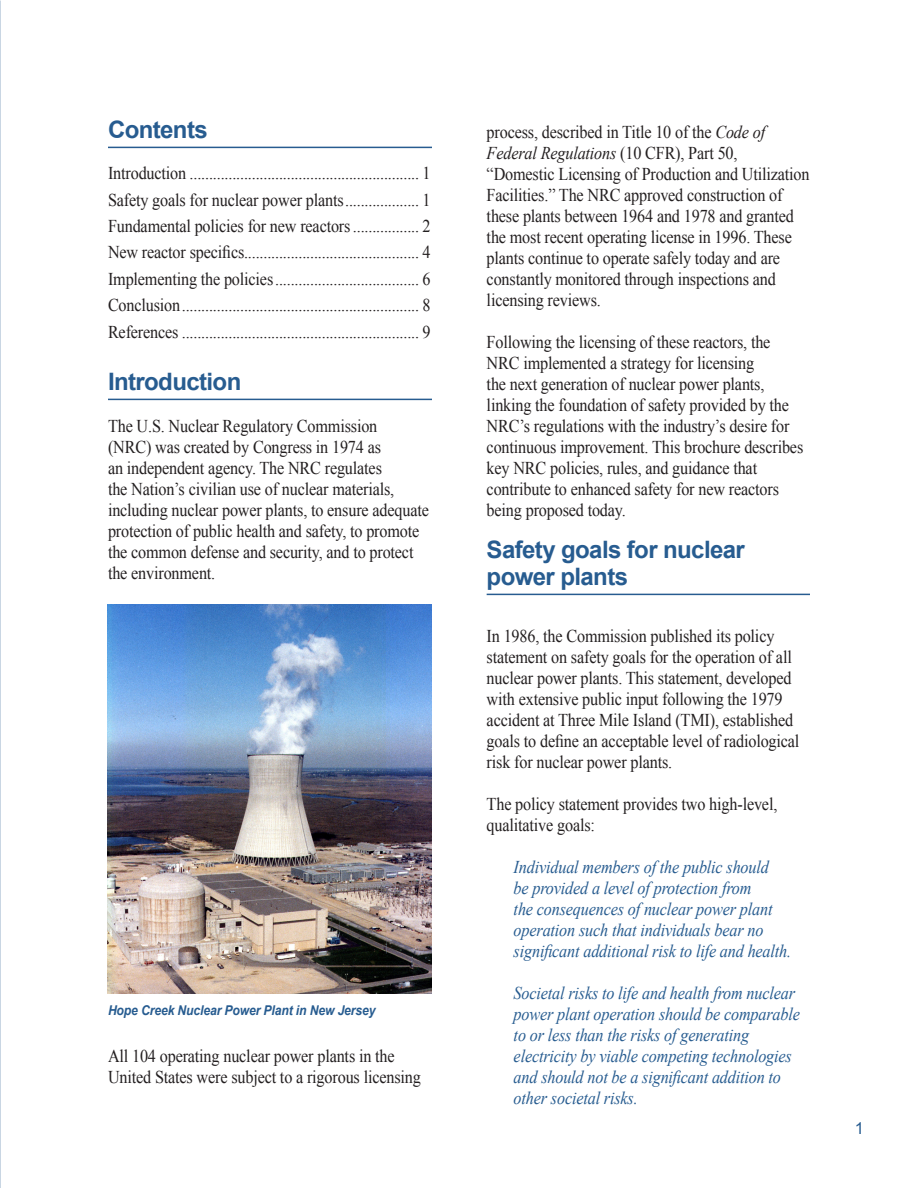
<style>
.page{position:relative;width:918px;height:1188px;background:#fff}
.page>*{position:absolute;margin:0;border:0;box-sizing:border-box;transform-origin:0 0}
.Header_1{font:700 24px/27px "Arial";letter-spacing:-.025em;color:#275c90}
.TOC_Header{font:700 24px "Arial";letter-spacing:-.025em;color:#275c90}
.Body_Text{font:18px/21px "Times New Roman";letter-spacing:-.01em;color:#231f20;scale:.9 1}
.TOC_Chapter_Sections{font:18px "Times New Roman";letter-spacing:-.01em;color:#231f20;scale:.9 1}
.quotation{font:italic 18px/21px "Times New Roman";letter-spacing:-.01em;color:#275c90;scale:.9 1}
.t1{font:16.5px "Arial";color:#275c90}
.t2{font:italic 700 13.5px "Arial";letter-spacing:-.01em;color:#275c90;scale:.9 1}
.s1{font-style:italic}
</style>
<div class="page">
<hr style="left:108px;top:147px;width:324px;height:1px;background:#275c90">
<hr style="left:108px;top:399px;width:324px;height:1px;background:#275c90">
<hr style="left:487px;top:594px;width:323px;height:1px;background:#275c90">
<img style="left:108px;top:604px;width:324px;height:389px">
<p class="TOC_Header" style="left:108px;top:114px;width:101px">Contents</p>
<p class="TOC_Chapter_Sections" style="left:108px;top:161px;width:360px">Introduction ........................................................... 1</p>
<p class="TOC_Chapter_Sections" style="left:108px;top:188px;width:360px">Safety goals for nuclear power plants................... 1</p>
<p class="TOC_Chapter_Sections" style="left:108px;top:214px;width:360px">Fundamental policies for new reactors ................. 2</p>
<p class="TOC_Chapter_Sections" style="left:108px;top:240px;width:360px">New reactor specifics............................................. 4</p>
<p class="TOC_Chapter_Sections" style="left:108px;top:267px;width:360px">Implementing the policies..................................... 6</p>
<p class="TOC_Chapter_Sections" style="left:108px;top:293px;width:360px">Conclusion............................................................. 8</p>
<p class="TOC_Chapter_Sections" style="left:108px;top:320px;width:360px">References ............................................................. 9</p>
<p class="Header_1" style="left:108px;top:369px;width:135px">Introduction</p>
<p class="Body_Text" style="left:108px;top:415px;width:358px">The U.S. Nuclear Regulatory Commission<br>(NRC) was created by Congress in 1974 as<br>an independent agency. The NRC regulates<br>the Nation’s civilian use of nuclear materials, including nuclear power plants, to ensure adequate protection of public health and safety, to promote the common defense and security, and to protect the environment.</p>
<p class="t2" style="left:108px;top:1002px;width:299px">Hope Creek Nuclear Power Plant in New Jersey</p>
<p class="Body_Text" style="left:108px;top:1045px;width:349px">All 104 operating nuclear power plants in the<br>United States were subject to a rigorous licensing</p>
<p class="Body_Text" style="left:487px;top:121px;width:360px">process, described in Title 10 of the <span class="s1">Code of Federal Regulations</span> (10 CFR), Part 50, “Domestic Licensing of Production and Utilization Facilities.” The NRC approved construction of these plants between 1964 and 1978 and granted the most recent operating license in 1996. These plants continue to operate safely today and are constantly monitored through inspections and licensing reviews.</p>
<p class="Body_Text" style="left:487px;top:331px;width:353px">Following the licensing of these reactors, the NRC implemented a strategy for licensing<br>the next generation of nuclear power plants, linking the foundation of safety provided by the NRC’s regulations with the industry’s desire for continuous improvement. This brochure describes key NRC policies, rules, and guidance that contribute to enhanced safety for new reactors being proposed today.</p>
<p class="Header_1" style="left:487px;top:537px;width:260px">Safety goals for nuclear power plants</p>
<p class="Body_Text" style="left:487px;top:625px;width:349px">In 1986, the Commission published its policy statement on safety goals for the operation of all nuclear power plants. This statement, developed with extensive public input following the 1979 accident at Three Mile Island (TMI), established goals to define an acceptable level of radiological risk for nuclear power plants.</p>
<p class="Body_Text" style="left:487px;top:793px;width:325px">The policy statement provides two high-level, qualitative goals:</p>
<p class="quotation" style="left:514px;top:856px;width:310px">Individual members of the public should<br>be provided a level of protection from<br>the consequences of nuclear power plant operation such that individuals bear no significant additional risk to life and health.</p>
<p class="quotation" style="left:514px;top:982px;width:320px">Societal risks to life and health from nuclear power plant operation should be comparable to or less than the risks of generating electricity by viable competing technologies and should not be a significant addition to other societal risks.</p>
<p class="t1" style="left:855px;top:1117px;width:11px">1</p>
</div>
